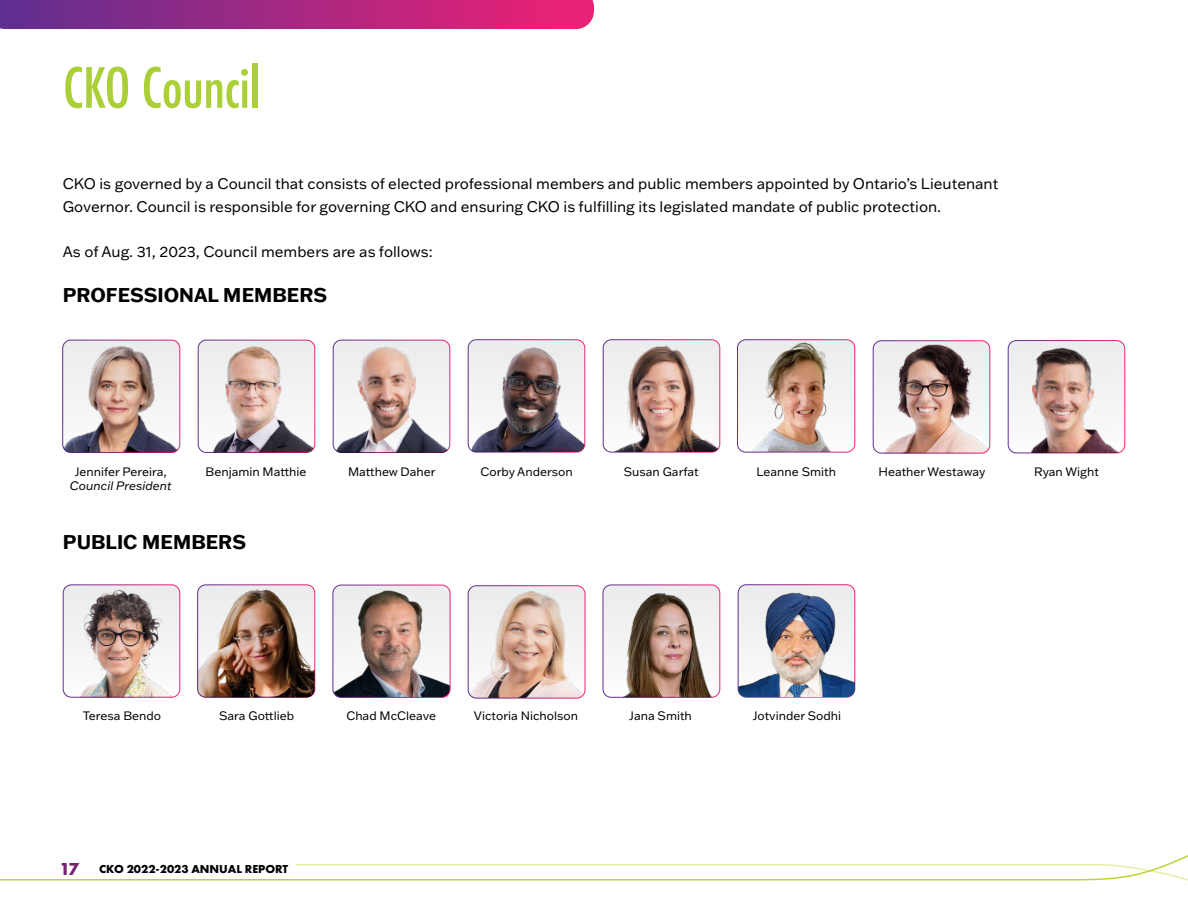
<style>
.page{position:relative;width:1188px;height:918px;background:#fff}
.page>*{position:absolute;margin:0;border:0;box-sizing:border-box;transform-origin:0 0}
.t1{font:500 condensed 54px "Futura";letter-spacing:-.01em;color:#abd037}
.t2{font:700 19.5px "Franklin Gothic ATF";color:#000}
.t3{font:15px/22.5px "Franklin Gothic ATF";color:#000}
.t4{font:12px "Franklin Gothic ATF";color:#000}
.t5{font:700 12px "Futura PT";color:#000}
.t6{font:italic 12px "Franklin Gothic ATF";color:#000}
.s1{font-size:18px;color:#75246c}
</style>
<div class="page">
<svg style="left:0;top:855px;width:1188px;height:26px"></svg>
<svg style="left:0;top:0;width:594px;height:29px"></svg>
<div style="left:198px;top:340px;width:117px;height:112px;background:#f0f0f1;border-radius:8px"></div>
<div style="left:198px;top:340px;width:117px;height:113px;border:1px solid #fff;border-radius:8px"></div>
<div style="left:468px;top:340px;width:117px;height:112px;border:1px solid #fff;border-radius:8px"></div>
<div style="left:1008px;top:341px;width:117px;height:112px;background:#f2f2f3;border-radius:8px"></div>
<div style="left:1008px;top:340px;width:117px;height:113px;border:1px solid #fff;border-radius:8px"></div>
<img style="left:62px;top:340px;width:118px;height:112px">
<img style="left:202px;top:343px;width:113px;height:109px">
<img style="left:333px;top:342px;width:117px;height:111px">
<img style="left:63px;top:585px;width:117px;height:113px">
<img style="left:468px;top:587px;width:117px;height:111px">
<img style="left:603px;top:585px;width:117px;height:112px">
<img style="left:738px;top:585px;width:117px;height:112px">
<img style="left:873px;top:341px;width:117px;height:112px">
<img style="left:738px;top:340px;width:117px;height:112px">
<img style="left:603px;top:341px;width:117px;height:111px">
<img style="left:1009px;top:343px;width:109px;height:110px">
<img style="left:472px;top:342px;width:113px;height:110px">
<img style="left:197px;top:584px;width:118px;height:114px">
<img style="left:198px;top:585px;width:117px;height:112px;border-radius:8px">
<div style="left:197px;top:585px;width:118px;height:112px;border:1px solid #fff;border-radius:8px"></div>
<img style="left:333px;top:588px;width:117px;height:108px">
<div style="left:333px;top:585px;width:117px;height:113px;border:1px solid #fff;border-radius:8px"></div>
<h1 class="t1" style="left:63px;top:53px;width:199px">CKO Council</h1>
<p class="t3" style="left:63px;top:172px;width:937px">CKO is governed by a Council that consists of elected professional members and public members appointed by Ontario’s Lieutenant<br>Governor. Council is responsible for governing CKO and ensuring CKO is fulfilling its legislated mandate of public protection.</p>
<p class="t3" style="left:63px;top:239px;width:371px">As of Aug. 31, 2023, Council members are as follows:</p>
<h2 class="t2" style="left:63px;top:281px;width:266px">PROFESSIONAL MEMBERS</h2>
<p class="t4" style="left:75px;top:464px;width:94px">Jennifer Pereira,</p>
<p class="t6" style="left:70px;top:477px;width:103px">Council President</p>
<p class="t4" style="left:206px;top:464px;width:102px">Benjamin Matthie</p>
<h2 class="t2" style="left:63px;top:529px;width:185px">PUBLIC MEMBERS</h2>
<p class="t4" style="left:348px;top:464px;width:89px">Matthew Daher</p>
<p class="t4" style="left:481px;top:464px;width:94px">Corby Anderson</p>
<p class="t4" style="left:624px;top:464px;width:77px">Susan Garfat</p>
<p class="t4" style="left:756px;top:464px;width:81px">Leanne Smith</p>
<p class="t4" style="left:878px;top:464px;width:108px">Heather Westaway</p>
<p class="t4" style="left:1034px;top:464px;width:66px">Ryan Wight</p>
<p class="t4" style="left:83px;top:708px;width:80px">Teresa Bendo</p>
<p class="t4" style="left:219px;top:708px;width:77px">Sara Gottlieb</p>
<p class="t4" style="left:346px;top:708px;width:91px">Chad McCleave</p>
<p class="t4" style="left:474px;top:708px;width:106px">Victoria Nicholson</p>
<p class="t4" style="left:629px;top:708px;width:64px">Jana Smith</p>
<p class="t5" style="left:59px;top:861px;width:230px"><span class="s1">17</span> CKO 2022-2023 ANNUAL REPORT</p>
<p class="t4" style="left:753px;top:708px;width:90px">Jotvinder Sodhi</p>
</div>
